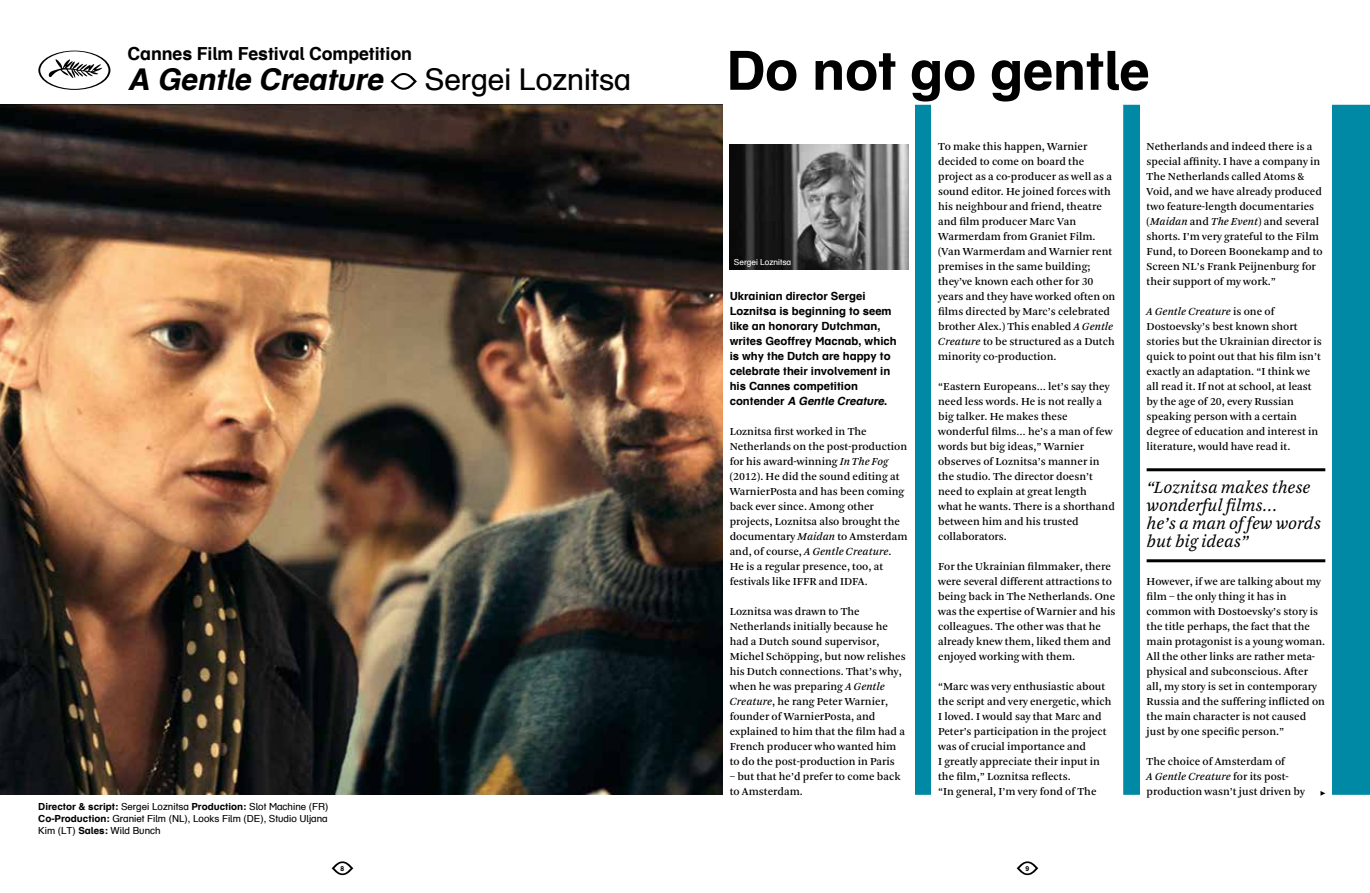
<style>
.page{position:relative;width:1370px;height:893px;background:#fff}
.page>*{position:absolute;margin:0;border:0;box-sizing:border-box;transform-origin:0 0}
.t1{font:700 54px "Eye Schulbuch";letter-spacing:-.005em;color:#000}
.t2{font:italic 700 30px "Eye Schulbuch";color:#000}
.t3{font:italic 18px/18px "Arnhem Blond";letter-spacing:-.005em;color:#000}
.t4{font:700 18px "Eye Schulbuch";letter-spacing:-.005em;color:#000}
.t5{font:11.25px/15px "Arnhem";color:#000}
.t6{font:700 11.25px/15px "Eye Schulbuch";color:#000}
.t7{font:9.75px/12px "Eye Schulbuch";color:#000;text-align:justify}
.t8{font:8.25px "Eye Schulbuch";color:#fff}
.t9{font:700 6.75px "Eye Schulbuch";color:#000}
.s1{font-weight:400;font-style:normal}
.s2{font-weight:700}
.s3{font-style:italic}
</style>
<div class="page">
<div style="left:915px;top:105px;width:454px;height:690px;background:#0089a4"></div>
<img style="left:0;top:105px;width:723px;height:690px">
<svg style="left:38px;top:51px;width:72px;height:39px"></svg>
<svg style="left:331px;top:861px;width:22px;height:14px"></svg>
<svg style="left:1016px;top:861px;width:22px;height:14px"></svg>
<div style="left:931px;top:102px;width:192px;height:697px;background:#fff"></div>
<div style="left:1140px;top:102px;width:191px;height:697px;background:#fff"></div>
<svg style="left:1320px;top:791px;width:4px;height:5px"></svg>
<hr style="left:1146px;top:468px;width:178px;height:3px;background:#000">
<hr style="left:1146px;top:559px;width:178px;height:3px;background:#000">
<img style="left:729px;top:145px;width:179px;height:125px">
<svg style="left:390px;top:73px;width:27px;height:17px"></svg>
<h3 class="t4" style="left:128px;top:42px;width:286px">Cannes Film Festival Competition</h3>
<h2 class="t2" style="left:128px;top:60px;width:505px">A Gentle Creature <span class="s1">Sergei Loznitsa</span></h2>
<p class="t7" style="left:38px;top:800px;width:291px"><span class="s2">Director &amp; script:</span> Sergei Loznitsa <span class="s2">Production:</span> Slot Machine (FR)<br><span class="s2">Co-Production:</span> Graniet Film (NL), Looks Film (DE), Studio Uljana Kim (LT) <span class="s2">Sales:</span> Wild Bunch</p>
<h1 class="t1" style="left:726px;top:36px;width:425px">Do not go gentle</h1>
<p class="t8" style="left:733px;top:257px;width:59px">Sergei Loznitsa</p>
<p class="t6" style="left:729px;top:288px;width:169px">Ukrainian director Sergei<br>Loznitsa is beginning to seem like an honorary Dutchman, writes Geoffrey Macnab, which is why the Dutch are happy to celebrate their involvement in his Cannes competition<br>c o n t e n d e r <span class="s3">A Gentle Creature</span>.</p>
<p class="t5" style="left:729px;top:424px;width:179px">Loznitsa first worked in The<br>Netherlands on the post-production for his award-winning <span class="s3">In The Fog </span>(2012). He did the sound editing at<br>WarnierPosta and has been coming back ever since. Among other projects, Loznitsa also brought the documentary <span class="s3">Maidan</span> to Amsterdam and, of course, <span class="s3">A Gentle Creature</span>.<br>He is a regular presence, too, at festivals like IFFR and IDFA.</p>
<p class="t5" style="left:729px;top:604px;width:177px">Loznitsa was drawn to The<br>Netherlands initially because he had a Dutch sound supervisor,<br>Michel Schöpping, but now relishes his Dutch connections. That’s why, when he was preparing <span class="s3">A Gentle<br>Creature</span>, he rang Peter Warnier, founder of WarnierPosta, and explained to him that the film had a<br>French producer who wanted him to do the post-production in Paris</p>
<p class="t5" style="left:729px;top:769px;width:172px">– but that he’d prefer to come back to Amsterdam.</p>
<p class="t5" style="left:938px;top:139px;width:179px">To make this happen, Warnier decided to come on board the project as a co-producer as well as a sound editor. He joined forces with his neighbour and friend, theatre and film producer Marc Van<br>Warmerdam from Graniet Film. (Van Warmerdam and Warnier rent premises in the same building; they’ve known each other for 30 years and they have worked often on films directed by Marc’s celebrated brother Alex.) This enabled <span class="s3">A Gentle<br>Creature</span> to be structured as a Dutch minority co-production.</p>
<p class="t5" style="left:938px;top:379px;width:178px">“Eastern Europeans… let’s say they need less words. He is not really a big talker. He makes these wonderful films… he’s a man of few words but big ideas,” Warnier observes of Loznitsa’s manner in the studio. The director doesn’t need to explain at great length<br>what he wants. There is a shorthand between him and his trusted collaborators.</p>
<p class="t5" style="left:938px;top:559px;width:179px">For the Ukrainian filmmaker, there were several different attractions to being back in The Netherlands. One was the expertise of Warnier and his colleagues. The other was that he already knew them, liked them and enjoyed working with them.</p>
<p class="t5" style="left:938px;top:679px;width:175px">“Marc was very enthusiastic about the script and very energetic, which I loved. I would say that Marc and Peter’s participation in the project was of crucial importance and<br>I greatly appreciate their input in the film,” Loznitsa reflects.<br>“In general, I’m very fond of The</p>
<p class="t5" style="left:1146px;top:139px;width:178px">Netherlands and indeed there is a special affinity. I have a company in The Netherlands called Atoms &amp; Void, and we have already produced two feature-length documentaries (<span class="s3">Maidan</span> and <span class="s3">The Event</span>) and several shorts. I’m very grateful to the Film Fund, to Doreen Boonekamp and to Screen NL’s Frank Peijnenburg for their support of my work.”</p>
<p class="t5" style="left:1146px;top:304px;width:177px"><span class="s3">A Gentle Creature</span> is one of<br>Dostoevsky’s best known short stories but the Ukrainian director is quick to point out that his film isn’t exactly an adaptation. “I think we all read it. If not at school, at least by the age of 20, every Russian speaking person with a certain degree of education and interest in literature, would have read it.</p>
<h3 class="t3" style="left:1146px;top:478px;width:176px">“Loznitsa makes these wonderful films…<br>he’s a man of few words but big ideas”</h3>
<p class="t5" style="left:1146px;top:574px;width:180px">However, if we are talking about my film – the only thing it has in common with Dostoevsky’s story is the title perhaps, the fact that the main protagonist is a young woman.<br>All the other links are rather meta&shy;physical and subconscious. After all, my story is set in contemporary Russia and the suffering inflicted on the main character is not caused just by one specific person.”</p>
<p class="t5" style="left:1146px;top:754px;width:160px">The choice of Amsterdam of<br><span class="s3">A Gentle Creature</span> for its post&shy;production wasn’t just driven by</p>
<p class="t9" style="left:340px;top:864px;width:5px">8</p>
<p class="t9" style="left:1025px;top:864px;width:5px">9</p>
</div>
